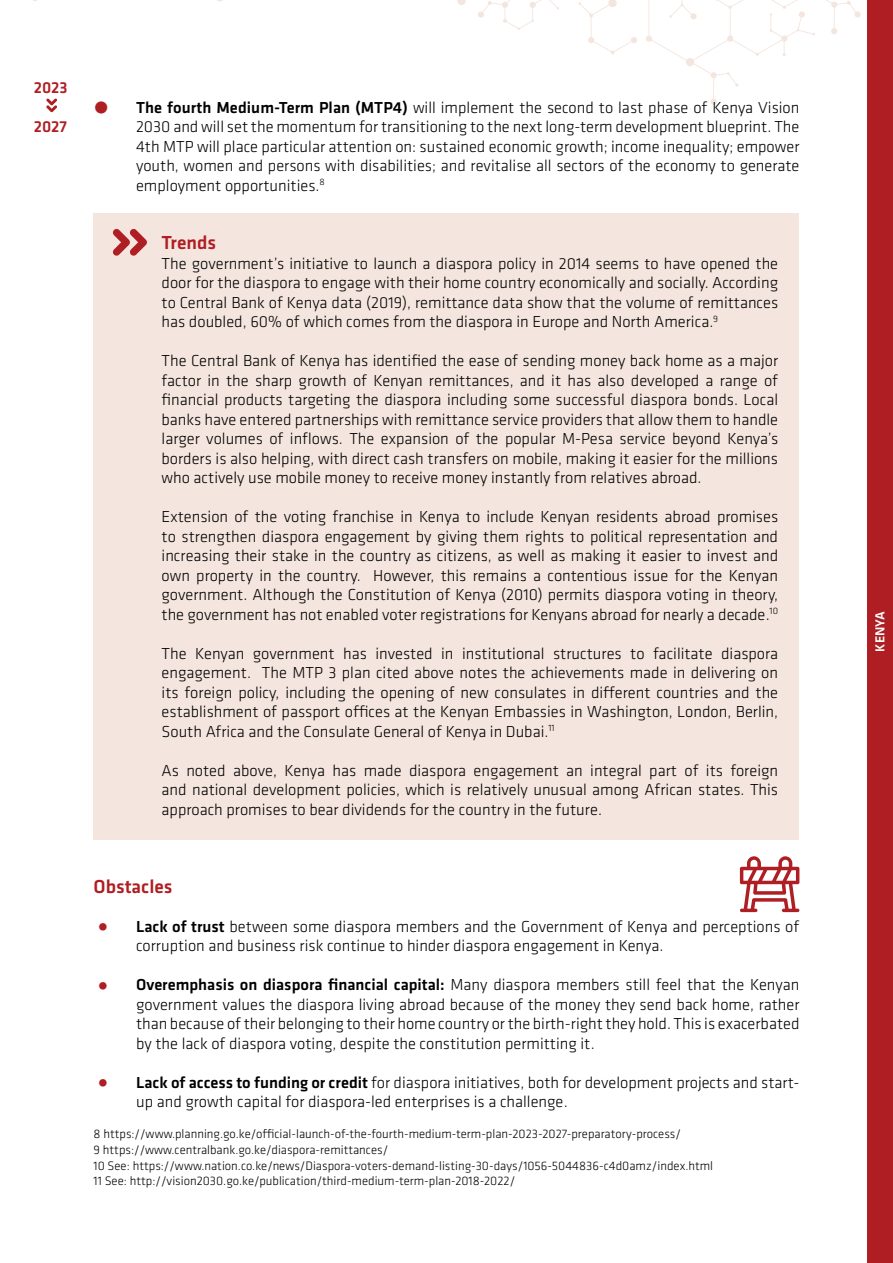
<style>
.page{position:relative;width:893px;height:1263px;background:#fff}
.page>*{position:absolute;margin:0;border:0;box-sizing:border-box;transform-origin:0 0}
.t1{font:500 19.5px "Klavika";color:#af1e23}
.t2{font:300 16.5px/19.5px "Klavika";color:#000;text-align:justify}
.t3{font:500 16.5px "Klavika";color:#af1e23}
.t4{font:500 13.5px "Klavika";color:#fff}
.t5{font:300 12.75px/15.6px "Klavika";color:#000}
.s1{font-weight:700;font-size:45px;color:#af1e23}
.s2{font-weight:500}
.s3{color:#af1e23}
</style>
<div class="page">
<div style="left:867px;top:0;width:26px;height:1263px;background:#af1e23"></div>
<svg style="left:578px;top:0;width:59px;height:55px"></svg>
<svg style="left:457px;top:0;width:102px;height:30px"></svg>
<svg style="left:646px;top:0;width:215px;height:105px"></svg>
<svg style="left:46px;top:98px;width:11px;height:14px"></svg>
<div style="left:94px;top:213px;width:705px;height:62px;background:#f4e5de"></div>
<div style="left:94px;top:235px;width:705px;height:117px;background:#f4e5de"></div>
<div style="left:94px;top:332px;width:705px;height:176px;background:#f4e5de"></div>
<div style="left:94px;top:488px;width:705px;height:157px;background:#f4e5de"></div>
<div style="left:94px;top:625px;width:705px;height:137px;background:#f4e5de"></div>
<div style="left:94px;top:742px;width:705px;height:98px;background:#f4e5de"></div>
<svg style="left:740px;top:856px;width:59px;height:56px"></svg>
<svg style="left:113px;top:229px;width:34px;height:27px"></svg>
<p class="t3" style="left:34px;top:76px;width:35px">2023</p>
<p class="t3" style="left:34px;top:115px;width:35px">2027</p>
<p class="t2" style="left:136px;top:97px;width:665px;text-indent:-43px"><span class="s1">•</span> <span class="s2">The fourth Medium-Term Plan (MTP4)</span> will implement the second to last phase of Kenya Vision 2030 and will set the momentum for transitioning to the next long-term development blueprint. The 4th MTP will place particular attention on: sustained economic growth; income inequality; empower youth, women and persons with disabilities; and revitalise all sectors of the economy to generate employment opportunities.<sup>8</sup></p>
<p class="t1" style="left:162px;top:229px;width:56px">Trends</p>
<p class="t2" style="left:162px;top:253px;width:618px">The government’s initiative to launch a diaspora policy in 2014 seems to have opened the door for the diaspora to engage with their home country economically and socially. According to Central Bank of Kenya data (2019), remittance data show that the volume of remittances has doubled, 60% of which comes from the diaspora in Europe and North America.<sup>9</sup></p>
<p class="t2" style="left:162px;top:351px;width:618px">The Central Bank of Kenya has identified the ease of sending money back home as a major factor in the sharp growth of Kenyan remittances, and it has also developed a range of financial products targeting the diaspora including some successful diaspora bonds. Local banks have entered partnerships with remittance service providers that allow them to handle larger volumes of inflows. The expansion of the popular M-Pesa service beyond Kenya’s borders is also helping, with direct cash transfers on mobile, making it easier for the millions who actively use mobile money to receive money instantly from relatives abroad.</p>
<p class="t2" style="left:162px;top:507px;width:618px">Extension of the voting franchise in Kenya to include Kenyan residents abroad promises to strengthen diaspora engagement by giving them rights to political representation and increasing their stake in the country as citizens, as well as making it easier to invest and own property in the country. However, this remains a contentious issue for the Kenyan government. Although the Constitution of Kenya (2010) permits diaspora voting in theory, the government has not enabled voter registrations for Kenyans abroad for nearly a decade.<sup>10</sup></p>
<p class="t2" style="left:162px;top:643px;width:618px">The Kenyan government has invested in institutional structures to facilitate diaspora engagement. The MTP 3 plan cited above notes the achievements made in delivering on its foreign policy, including the opening of new consulates in different countries and the establishment of passport offices at the Kenyan Embassies in Washington, London, Berlin, South Africa and the Consulate General of Kenya in Dubai.<sup>11</sup></p>
<p class="t2" style="left:162px;top:760px;width:618px">As noted above, Kenya has made diaspora engagement an integral part of its foreign and national development policies, which is relatively unusual among African states. This approach promises to bear dividends for the country in the future.</p>
<p class="t1" style="left:94px;top:873px;width:81px">Obstacles</p>
<p class="t2" style="left:136px;top:916px;width:665px;text-indent:-43px"><span class="s3">•</span> <span class="s2">Lack of trust</span> between some diaspora members and the Government of Kenya and perceptions of corruption and business risk continue to hinder diaspora engagement in Kenya.</p>
<p class="t2" style="left:136px;top:975px;width:665px;text-indent:-43px"><span class="s3">•</span> <span class="s2">Overemphasis on diaspora financial capital:</span> Many diaspora members still feel that the Kenyan government values the diaspora living abroad because of the money they send back home, rather than because of their belonging to their home country or the birth-right they hold. This is exacerbated by the lack of diaspora voting, despite the constitution permitting it.</p>
<p class="t2" style="left:136px;top:1072px;width:665px;text-indent:-43px"><span class="s3">•</span> <span class="s2">Lack of access to funding or credit</span> for diaspora initiatives, both for development projects and start&shy;up and growth capital for diaspora-led enterprises is a challenge.</p>
<p class="t5" style="left:94px;top:1126px;width:621px">8 https://www.planning.go.ke/official-launch-of-the-fourth-medium-term-plan-2023-2027-preparatory-process/<br>9 https://www.centralbank.go.ke/diaspora-remittances/<br>10 See: https://www.nation.co.ke/news/Diaspora-voters-demand-listing-30-days/1056-5044836-c4d0amz/index.html 11 See: http://vision2030.go.ke/publication/third-medium-term-plan-2018-2022/</p>
<p class="t4" style="left:871px;top:652px;width:42px;rotate:-90deg">KENYA</p>
</div>
